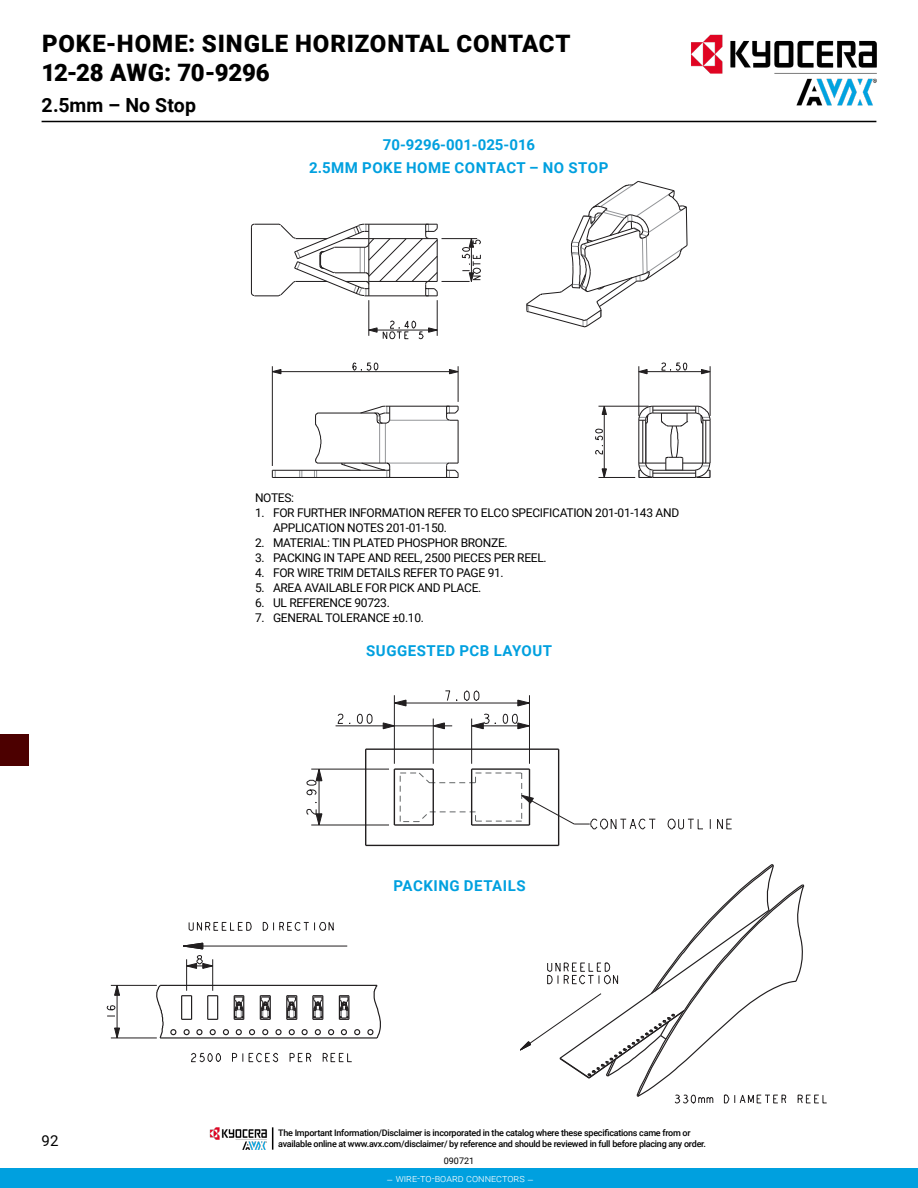
<style>
.page{position:relative;width:918px;height:1188px;background:#fff}
.page>*{position:absolute;margin:0;border:0;box-sizing:border-box;transform-origin:0 0}
.t1{font:900 24px/28.8px "Roboto";letter-spacing:.03em;color:#000}
.t2{font:700 19.5px "Roboto";color:#000}
.t3{font:700 15px/22.6px "Roboto";letter-spacing:.035em;color:#00a0df;text-align:center}
.t4{font:15px "Roboto";color:#000}
.t5{font:12px/15px "Roboto";letter-spacing:-.025em;color:#000}
.t6{font:300 10.5px "Roboto";color:#fff}
.t7{font:500 9px/10.8px "Roboto";letter-spacing:-.03em;color:#000}
.t8{font:9px "Roboto";color:#000}
</style>
<div class="page">
<hr style="left:42px;top:121px;width:834px;height:1px;background:#000">
<div style="left:0;top:734px;width:29px;height:32px;background:#4c0000"></div>
<svg style="left:107px;top:1005px;width:9px;height:12px"></svg>
<svg style="left:114px;top:1027px;width:6px;height:11px"></svg>
<svg style="left:114px;top:986px;width:6px;height:10px"></svg>
<div style="left:814px;top:1095px;width:5px;height:8px;border:1px solid #211e1f"></div>
<svg style="left:815px;top:1094px;width:12px;height:10px"></svg>
<svg style="left:189px;top:921px;width:63px;height:10px"></svg>
<svg style="left:263px;top:921px;width:71px;height:10px"></svg>
<hr style="left:183px;top:946px;width:164px;height:1px;background:#211e1f">
<hr style="left:117px;top:985px;width:1px;height:53px;background:#211e1f">
<hr style="left:186px;top:959px;width:1px;height:32px;background:#211e1f">
<hr style="left:212px;top:959px;width:1px;height:32px;background:#211e1f">
<hr style="left:111px;top:1038px;width:46px;height:1px;background:#211e1f">
<hr style="left:111px;top:985px;width:46px;height:1px;background:#211e1f">
<svg style="left:183px;top:942px;width:30px;height:27px"></svg>
<hr style="left:160px;top:1037px;width:217px;height:2px;background:#211e1f">
<svg style="left:207px;top:995px;width:11px;height:25px"></svg>
<svg style="left:181px;top:995px;width:11px;height:25px"></svg>
<hr style="left:160px;top:985px;width:217px;height:1px;background:#211e1f">
<svg style="left:262px;top:1029px;width:6px;height:6px"></svg>
<svg style="left:249px;top:1029px;width:6px;height:6px"></svg>
<svg style="left:236px;top:1029px;width:6px;height:6px"></svg>
<svg style="left:223px;top:1029px;width:6px;height:6px"></svg>
<svg style="left:210px;top:1029px;width:6px;height:6px"></svg>
<div style="left:196px;top:1029px;width:7px;height:6px;border:1px solid #211e1f;border-radius:50%"></div>
<svg style="left:184px;top:1029px;width:6px;height:6px"></svg>
<svg style="left:170px;top:1029px;width:6px;height:6px"></svg>
<div style="left:367px;top:1029px;width:7px;height:6px;border:1px solid #211e1f;border-radius:50%"></div>
<svg style="left:354px;top:1029px;width:6px;height:6px"></svg>
<svg style="left:341px;top:1029px;width:6px;height:6px"></svg>
<svg style="left:328px;top:1029px;width:6px;height:6px"></svg>
<svg style="left:315px;top:1029px;width:6px;height:6px"></svg>
<svg style="left:302px;top:1029px;width:6px;height:6px"></svg>
<svg style="left:289px;top:1029px;width:6px;height:6px"></svg>
<div style="left:275px;top:1029px;width:7px;height:6px;border:1px solid #211e1f;border-radius:50%"></div>
<svg style="left:339px;top:995px;width:11px;height:25px"></svg>
<svg style="left:312px;top:995px;width:12px;height:25px"></svg>
<svg style="left:286px;top:995px;width:11px;height:25px"></svg>
<svg style="left:260px;top:995px;width:11px;height:25px"></svg>
<svg style="left:233px;top:995px;width:12px;height:25px"></svg>
<svg style="left:156px;top:984px;width:8px;height:55px"></svg>
<svg style="left:373px;top:984px;width:8px;height:55px"></svg>
<svg style="left:520px;top:864px;width:289px;height:240px"></svg>
<svg style="left:323px;top:1053px;width:29px;height:9px"></svg>
<svg style="left:289px;top:1053px;width:23px;height:9px"></svg>
<svg style="left:243px;top:1053px;width:35px;height:10px"></svg>
<svg style="left:232px;top:1053px;width:5px;height:9px"></svg>
<svg style="left:191px;top:1053px;width:30px;height:10px"></svg>
<svg style="left:352px;top:362px;width:26px;height:9px"></svg>
<svg style="left:449px;top:369px;width:9px;height:5px"></svg>
<svg style="left:273px;top:369px;width:8px;height:5px"></svg>
<svg style="left:661px;top:362px;width:27px;height:9px"></svg>
<svg style="left:638px;top:369px;width:10px;height:5px"></svg>
<svg style="left:701px;top:369px;width:9px;height:5px"></svg>
<svg style="left:595px;top:428px;width:8px;height:27px"></svg>
<svg style="left:601px;top:407px;width:6px;height:8px"></svg>
<svg style="left:601px;top:468px;width:6px;height:9px"></svg>
<hr style="left:272px;top:366px;width:1px;height:100px;background:#211e1f">
<svg style="left:299px;top:471px;width:4px;height:6px"></svg>
<hr style="left:387px;top:463px;width:62px;height:1px;background:#939598">
<hr style="left:379px;top:423px;width:1px;height:40px;background:#939598">
<hr style="left:385px;top:423px;width:1px;height:40px;background:#939598">
<hr style="left:390px;top:420px;width:59px;height:1px;background:#939598">
<hr style="left:272px;top:371px;width:186px;height:1px;background:#211e1f">
<hr style="left:458px;top:366px;width:1px;height:36px;background:#211e1f">
<hr style="left:604px;top:406px;width:1px;height:71px;background:#211e1f">
<hr style="left:639px;top:366px;width:1px;height:50px;background:#211e1f">
<hr style="left:599px;top:477px;width:36px;height:1px;background:#211e1f">
<hr style="left:710px;top:366px;width:1px;height:50px;background:#211e1f">
<hr style="left:599px;top:406px;width:50px;height:1px;background:#211e1f">
<hr style="left:639px;top:371px;width:71px;height:1px;background:#211e1f">
<svg style="left:272px;top:471px;width:4px;height:6px"></svg>
<hr style="left:272px;top:477px;width:186px;height:1px;background:#211e1f">
<hr style="left:272px;top:470px;width:115px;height:1px;background:#211e1f">
<hr style="left:318px;top:463px;width:69px;height:1px;background:#211e1f">
<hr style="left:318px;top:413px;width:59px;height:1px;background:#211e1f">
<hr style="left:385px;top:406px;width:73px;height:1px;background:#211e1f">
<hr style="left:458px;top:420px;width:1px;height:43px;background:#211e1f">
<svg style="left:314px;top:412px;width:8px;height:65px"></svg>
<svg style="left:340px;top:462px;width:51px;height:15px"></svg>
<svg style="left:446px;top:462px;width:13px;height:16px"></svg>
<svg style="left:445px;top:406px;width:14px;height:15px"></svg>
<svg style="left:359px;top:405px;width:31px;height:20px"></svg>
<svg style="left:638px;top:405px;width:73px;height:73px"></svg>
<svg style="left:445px;top:690px;width:13px;height:11px"></svg>
<svg style="left:464px;top:690px;width:16px;height:11px"></svg>
<svg style="left:517px;top:699px;width:12px;height:8px"></svg>
<svg style="left:395px;top:699px;width:12px;height:8px"></svg>
<svg style="left:306px;top:768px;width:17px;height:35px"></svg>
<svg style="left:306px;top:809px;width:17px;height:16px"></svg>
<svg style="left:337px;top:714px;width:14px;height:10px"></svg>
<svg style="left:357px;top:713px;width:16px;height:11px"></svg>
<svg style="left:432px;top:722px;width:13px;height:8px"></svg>
<svg style="left:383px;top:722px;width:11px;height:8px"></svg>
<svg style="left:503px;top:713px;width:26px;height:17px"></svg>
<svg style="left:471px;top:714px;width:26px;height:16px"></svg>
<svg style="left:667px;top:818px;width:36px;height:12px"></svg>
<svg style="left:717px;top:818px;width:13px;height:12px"></svg>
<hr style="left:319px;top:769px;width:1px;height:56px;background:#211e1f">
<hr style="left:394px;top:695px;width:1px;height:69px;background:#211e1f">
<hr style="left:433px;top:719px;width:1px;height:45px;background:#211e1f">
<hr style="left:311px;top:825px;width:78px;height:1px;background:#211e1f">
<hr style="left:471px;top:719px;width:1px;height:45px;background:#211e1f">
<hr style="left:311px;top:769px;width:78px;height:1px;background:#211e1f">
<svg style="left:400px;top:772px;width:255px;height:60px"></svg>
<hr style="left:529px;top:695px;width:1px;height:69px;background:#211e1f">
<hr style="left:336px;top:726px;width:116px;height:1px;background:#211e1f">
<hr style="left:472px;top:726px;width:57px;height:1px;background:#211e1f">
<hr style="left:394px;top:703px;width:135px;height:1px;background:#211e1f">
<hr style="left:365px;top:749px;width:1px;height:96px;background:#211e1f">
<hr style="left:394px;top:769px;width:1px;height:56px;background:#211e1f">
<hr style="left:366px;top:845px;width:193px;height:1px;background:#211e1f">
<hr style="left:433px;top:769px;width:1px;height:56px;background:#211e1f">
<hr style="left:394px;top:824px;width:39px;height:2px;background:#211e1f">
<hr style="left:472px;top:824px;width:57px;height:2px;background:#211e1f">
<hr style="left:471px;top:769px;width:1px;height:56px;background:#211e1f">
<hr style="left:472px;top:768px;width:57px;height:2px;background:#211e1f">
<hr style="left:394px;top:768px;width:39px;height:2px;background:#211e1f">
<hr style="left:366px;top:748px;width:193px;height:2px;background:#211e1f">
<hr style="left:529px;top:769px;width:1px;height:56px;background:#211e1f">
<hr style="left:558px;top:749px;width:1px;height:96px;background:#211e1f">
<svg style="left:368px;top:319px;width:69px;height:21px"></svg>
<hr style="left:369px;top:330px;width:68px;height:1px;background:#211e1f">
<hr style="left:369px;top:300px;width:1px;height:36px;background:#211e1f">
<hr style="left:437px;top:300px;width:1px;height:36px;background:#211e1f">
<svg style="left:250px;top:223px;width:231px;height:74px"></svg>
<svg style="left:526px;top:181px;width:162px;height:147px"></svg>
<img style="left:669px;top:34px;width:208px;height:87px">
<div style="left:0;top:1169px;width:918px;height:19px;background:#00a0df"></div>
<img style="left:210px;top:1127px;width:57px;height:23px">
<svg style="left:272px;top:1127px;width:1px;height:23px"></svg>
<h1 class="t1" style="left:42px;top:28px;width:531px">POKE-HOME: SINGLE HORIZONTAL CONTACT<br>12-28 AWG: 70-9296</h1>
<h2 class="t2" style="left:42px;top:92px;width:156px">2.5mm – No Stop</h2>
<p class="t3" style="left:309px;top:133px;width:301px">70-9296-001-025-016<br>2.5MM POKE HOME CONTACT – NO STOP</p>
<p class="t5" style="left:255px;top:490px;width:41px">NOTES:</p>
<p class="t5" style="left:273px;top:505px;width:408px;text-indent:-18px">1. FOR FURTHER INFORMATION REFER TO ELCO SPECIFICATION 201-01-143 AND<br>APPLICATION NOTES 201-01-150.</p>
<p class="t5" style="left:255px;top:535px;width:254px">2. MATERIAL: TIN PLATED PHOSPHOR BRONZE.</p>
<p class="t5" style="left:255px;top:550px;width:293px">3. PACKING IN TAPE AND REEL, 2500 PIECES PER REEL.</p>
<p class="t5" style="left:255px;top:565px;width:250px">4. FOR WIRE TRIM DETAILS REFER TO PAGE 91.</p>
<p class="t5" style="left:255px;top:580px;width:228px">5. AREA AVAILABLE FOR PICK AND PLACE.</p>
<p class="t5" style="left:255px;top:595px;width:136px">6. UL REFERENCE 90723.</p>
<p class="t5" style="left:255px;top:610px;width:170px">7. GENERAL TOLERANCE ±0.10.</p>
<p class="t3" style="left:366px;top:639px;width:187px">SUGGESTED PCB LAYOUT</p>
<p class="t4" style="left:42px;top:1130px;width:18px">92</p>
<p class="t3" style="left:394px;top:874px;width:134px">PACKING DETAILS</p>
<p class="t7" style="left:278px;top:1127px;width:429px">The Important Information/Disclaimer is incorporated in the catalog where these specifications came from or available online at www.avx.com/disclaimer/ by reference and should be reviewed in full before placing any order.</p>
<p class="t8" style="left:444px;top:1155px;width:32px">090721</p>
<p class="t6" style="left:386px;top:1171px;width:149px">– wire-to-board connectors –</p>
</div>
